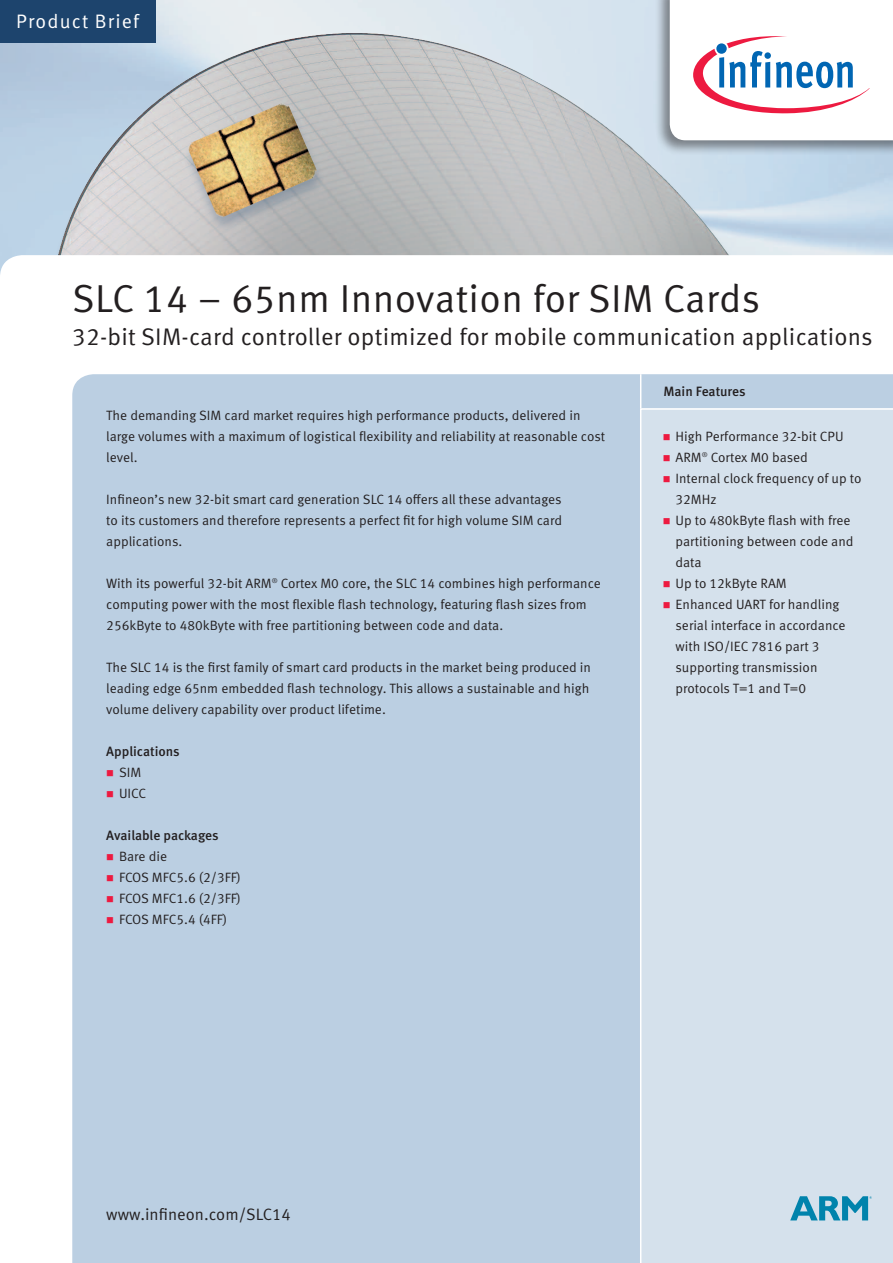
<style>
.page{position:relative;width:893px;height:1263px;background:#fff}
.page>*{position:absolute;margin:0;border:0;box-sizing:border-box;transform-origin:0 0}
.t1{font:39px "Infineon Meta";letter-spacing:.01em;color:#231f20}
.Subtitle{font:24px "Infineon Meta";letter-spacing:.01em;color:#231f20}
.Product_Brief_Header{font:19.5px "Infineon Meta";letter-spacing:.06em;color:#fff}
.URL{font:16.5px "Infineon Meta";color:#231f20}
.Body{font:13.5px/21px "Infineon Meta";color:#231f20}
.Heading{font:500 13.5px "Infineon Meta";letter-spacing:-.005em;color:#231f20}
.Heading_without_Grid{font:500 13.5px "Infineon Meta";letter-spacing:-.005em;color:#231f20}
</style>
<div class="page">
<img style="left:0;top:0;width:893px;height:255px">
<img style="left:43px;top:24px;width:731px;height:231px">
<div style="left:183px;top:105px;width:142px;height:127px;background:#1d446d;opacity:.25"></div>
<img style="left:186px;top:101px;width:133px;height:118px">
<div style="left:654px;top:0;width:239px;height:156px;background:#231f20;opacity:.5"></div>
<div style="left:0;top:0;width:155px;height:43px;background:#1d446d"></div>
<svg style="left:670px;top:0;width:223px;height:140px"></svg>
<div style="left:72px;top:374px;width:821px;height:889px;background:#bbcfe2"></div>
<hr style="left:640px;top:374px;width:1px;height:35px;background:#fff">
<div style="left:640px;top:408px;width:253px;height:855px;background:#d5e1ec"></div>
<svg style="left:790px;top:1196px;width:82px;height:24px;background:#62aec9"></svg>
<svg style="left:107px;top:770px;width:6px;height:6px"></svg>
<svg style="left:107px;top:791px;width:6px;height:6px"></svg>
<svg style="left:107px;top:854px;width:6px;height:6px"></svg>
<svg style="left:107px;top:875px;width:6px;height:6px"></svg>
<svg style="left:107px;top:896px;width:6px;height:6px"></svg>
<svg style="left:107px;top:917px;width:6px;height:6px"></svg>
<svg style="left:664px;top:434px;width:6px;height:6px"></svg>
<svg style="left:664px;top:455px;width:6px;height:6px"></svg>
<svg style="left:664px;top:476px;width:6px;height:6px"></svg>
<svg style="left:664px;top:518px;width:6px;height:6px"></svg>
<svg style="left:664px;top:581px;width:6px;height:6px"></svg>
<svg style="left:664px;top:602px;width:6px;height:6px"></svg>
<p class="Product_Brief_Header" style="left:16px;top:10px;width:124px">Product Brief</p>
<p class="t1" style="left:72px;top:275px;width:689px">SLC 14 – 65nm Innovation for SIM Cards</p>
<p class="Subtitle" style="left:72px;top:322px;width:802px">32-bit SIM-card controller optimized for mobile communication applications</p>
<p class="Body" style="left:106px;top:405px;width:500px">The demanding SIM card market requires high performance products, delivered in large volumes with a maximum of logistical flexibility and reliability at reasonable cost level.</p>
<p class="Body" style="left:106px;top:489px;width:457px;text-align:justify">Infineon’s new 32-bit smart card generation SLC 14 offers all these advantages to its customers and therefore represents a perfect fit for high volume SIM card applications.</p>
<p class="Body" style="left:106px;top:573px;width:496px">With its powerful 32-bit ARM<sup>®</sup> Cortex M0 core, the SLC 14 combines high performance computing power with the most flexible flash technology, featuring flash sizes from<br>256kByte to 480kByte with free partitioning between code and data.</p>
<p class="Body" style="left:106px;top:657px;width:486px">The SLC 14 is the first family of smart card products in the market being produced in leading edge 65nm embedded flash technology. This allows a sustainable and high volume delivery capability over product lifetime.</p>
<p class="Heading" style="left:106px;top:743px;width:75px">Applications</p>
<p class="Body" style="left:119px;top:762px;width:24px">SIM</p>
<p class="Body" style="left:119px;top:783px;width:29px">UICC</p>
<p class="Heading" style="left:106px;top:827px;width:114px">Available packages</p>
<p class="Body" style="left:119px;top:846px;width:50px">Bare die</p>
<p class="Body" style="left:119px;top:867px;width:123px">FCOS MFC5.6 (2/3FF)</p>
<p class="Body" style="left:119px;top:888px;width:123px">FCOS MFC1.6 (2/3FF)</p>
<p class="Body" style="left:119px;top:909px;width:110px">FCOS MFC5.4 (4FF)</p>
<p class="Heading_without_Grid" style="left:663px;top:383px;width:84px">Main Features</p>
<p class="Body" style="left:675px;top:426px;width:170px">High Performance 32-bit CPU</p>
<p class="Body" style="left:675px;top:447px;width:134px">ARM<sup>®</sup> Cortex M0 based</p>
<p class="Body" style="left:675px;top:468px;width:187px">Internal clock frequency of up to<br>32MHz</p>
<p class="Body" style="left:675px;top:510px;width:180px">Up to 480kByte flash with free partitioning between code and data</p>
<p class="Body" style="left:675px;top:573px;width:113px">Up to 12kByte RAM</p>
<p class="Body" style="left:675px;top:594px;width:172px">Enhanced UART for handling serial interface in accordance with ISO/IEC 7816 part 3 supporting transmission protocols T=1 and T=0</p>
<p class="URL" style="left:106px;top:1205px;width:186px">www.infineon.com/SLC14</p>
</div>
